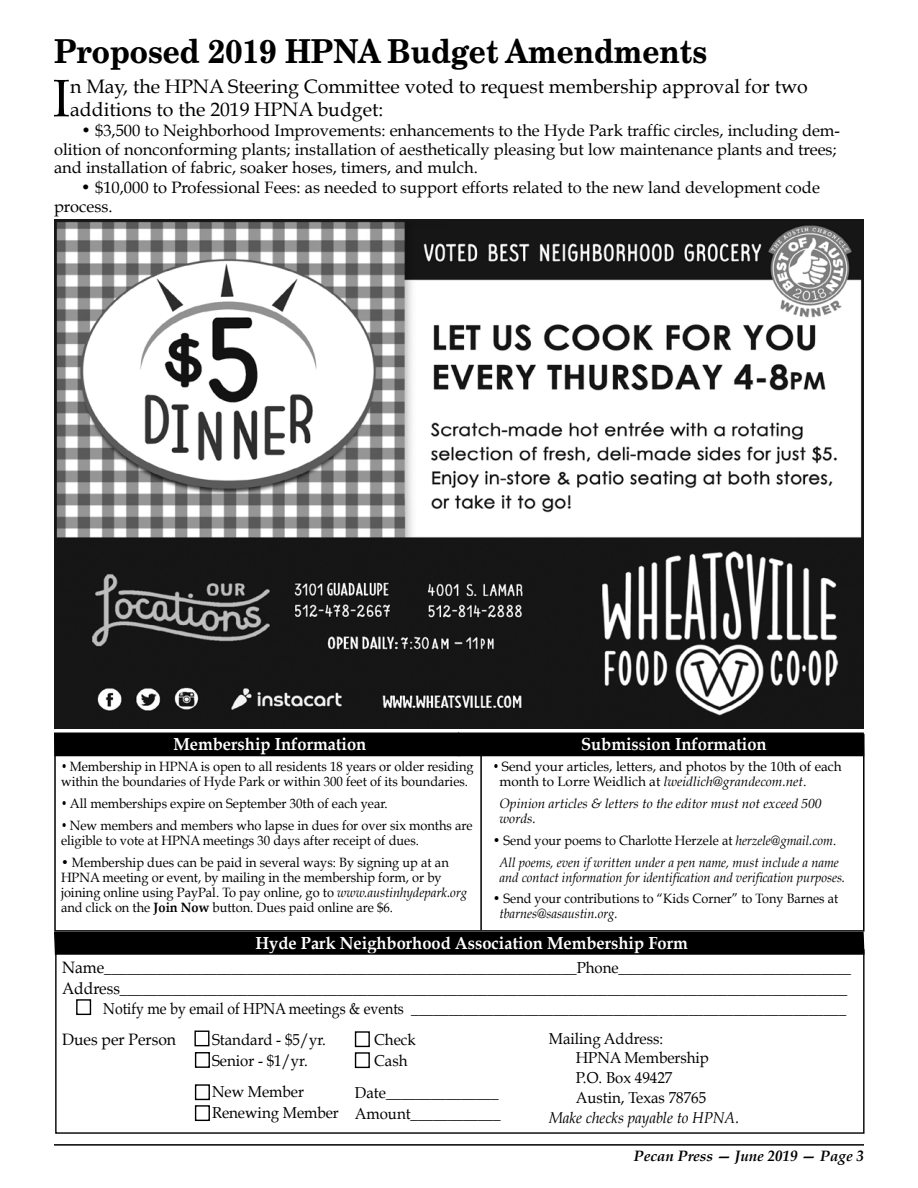
<style>
.page{position:relative;width:918px;height:1188px;background:#fff}
.page>*{position:absolute;margin:0;border:0;box-sizing:border-box;transform-origin:0 0}
.t1{font:52.8px "Book Antiqua";color:#000}
.t2{font:700 33px "New Century Schlbk";color:#000;scale:.9 1}
.t3{font:19.5px/23.2px "Book Antiqua";color:#000}
.t4{font:700 17.4px "Book Antiqua";color:#fff;scale:.95 1}
.t5{font:16.5px/18.8px "Book Antiqua";color:#000}
.t6{font:16.5px "Book Antiqua";color:#000;scale:.95 1}
.t7{font:15.75px/20.5px "Book Antiqua";color:#000;scale:.95 1}
.t8{font:15.75px "Book Antiqua";color:#000;scale:.89 1}
.t9{font:italic 15.75px "Book Antiqua";color:#000;scale:.95 1}
.t10{font:italic 700 15px "Book Antiqua";color:#000}
.t11{font:13.5px/15px "Book Antiqua";color:#000;scale:.76 1}
.t12{font:13.5px/15px "Book Antiqua";color:#000;scale:.95 1}
.t13{font:italic 13.5px/21.8px "Book Antiqua";color:#000;text-align:center;scale:.94 1}
.t14{font:13.5px/15px "Book Antiqua";color:#000;scale:.8 1}
.t15{font:italic 13.5px/15px "Book Antiqua";color:#000}
.t16{font:13.5px "Book Antiqua";color:#000;scale:.94 1}
.s1{font-style:italic}
.s2{font-weight:700}
.s3{font-style:normal}
.s4{font-size:16.5px}
</style>
<div class="page">
<hr style="left:54px;top:1144px;width:810px;height:2px;background:#000">
<svg style="left:194px;top:1030px;width:16px;height:17px"></svg>
<svg style="left:76px;top:999px;width:16px;height:17px"></svg>
<div style="left:195px;top:1084px;width:15px;height:16px;border:1px solid #000"></div>
<div style="left:195px;top:1052px;width:15px;height:16px;border:1px solid #000"></div>
<div style="left:195px;top:1105px;width:15px;height:16px;border:1px solid #000"></div>
<svg style="left:354px;top:1031px;width:16px;height:38px"></svg>
<div style="left:54px;top:932px;width:811px;height:23px;background:#000"></div>
<div style="left:54px;top:734px;width:811px;height:198px;border:2px solid #000"></div>
<div style="left:55px;top:733px;width:404px;height:23px;background:#000"></div>
<div style="left:459px;top:733px;width:405px;height:23px;background:#000"></div>
<hr style="left:480px;top:755px;width:2px;height:175px;background:#000">
<img style="left:54px;top:220px;width:810px;height:508px">
<h2 class="t2" style="left:54px;top:30px;width:727px">Proposed 2019 HPNA Budget Amendments</h2>
<h1 class="t1" style="left:52px;top:66px;width:19px">I</h1>
<p class="t3" style="left:70px;top:75px;width:739px">n May, the HPNA Steering Committee voted to request membership approval for two additions to the 2019 HPNA budget:</p>
<p class="t5" style="left:54px;top:121px;width:788px;text-indent:27px">• $3,500 to Neighborhood Improvements: enhancements to the Hyde Park traffic circles, including dem&shy;olition of nonconforming plants; installation of aesthetically pleasing but low maintenance plants and trees; and installation of fabric, soaker hoses, timers, and mulch.</p>
<p class="t5" style="left:54px;top:178px;width:767px;text-indent:27px">• $10,000 to Professional Fees: as needed to support efforts related to the new land development code process.</p>
<p class="t4" style="left:173px;top:734px;width:205px">Membership Information</p>
<p class="t4" style="left:581px;top:734px;width:197px">Submission Information</p>
<p class="t11" style="left:61px;top:759px;width:544px">• Membership in HPNA is open to all residents 18 years or older residing within the boundaries of Hyde Park or within 300 feet of its boundaries.</p>
<p class="t11" style="left:61px;top:796px;width:431px">• All memberships expire on September 30th of each year.</p>
<p class="t11" style="left:61px;top:818px;width:543px">• New members and members who lapse in dues for over six months are eligible to vote at HPNA meetings 30 days after receipt of dues.</p>
<p class="t12" style="left:61px;top:855px;width:429px">• Membership dues can be paid in several ways: By signing up at an HPNA meeting or event, by mailing in the membership form, or by joining online using PayPal. To pay online, go to <span class="s1">www.austinhydepark.org </span>and click on the <span class="s2">Join Now</span> button. Dues paid online are $6.</p>
<p class="t14" style="left:499px;top:759px;width:429px;text-indent:-7px">• Send your articles, letters, and photos by the 10th of each month to Lorre Weidlich at <span class="s1">lweidlich@grandecom.net</span>.</p>
<p class="t15" style="left:499px;top:796px;width:324px">Opinion articles &amp; letters to the editor must not exceed 500 words.</p>
<p class="t13" style="left:493px;top:830px;width:370px"><span class="s3">• Send your poems to Charlotte Herzele at</span> herzele@gmail.com<span class="s3">.<br></span>All poems, even if written under a pen name, must include a name</p>
<p class="t13" style="left:499px;top:867px;width:369px">and contact information for identification and verification purposes.</p>
<p class="t16" style="left:493px;top:891px;width:369px">• Send your contributions to “Kids Corner” to Tony Barnes at</p>
<p class="t13" style="left:499px;top:903px;width:127px">tbarnes@sasaustin.org.</p>
<p class="t4" style="left:256px;top:933px;width:456px">Hyde Park Neighborhood Association Membership Form</p>
<p class="t7" style="left:62px;top:957px;width:832px"><span class="s4">Name</span>_______________________________________________________________Phone_______________________________</p>
<p class="t7" style="left:62px;top:978px;width:828px"><span class="s4">Address</span>_________________________________________________________________________________________________</p>
<p class="t8" style="left:103px;top:999px;width:836px">Notify me by email of HPNA meetings &amp; events __________________________________________________________</p>
<p class="t6" style="left:62px;top:1029px;width:121px">Dues per Person</p>
<p class="t7" style="left:212px;top:1030px;width:121px">Standard - $5/yr.<br>Senior - $1/yr.</p>
<p class="t7" style="left:212px;top:1082px;width:135px">New Member<br>Renewing Member</p>
<p class="t7" style="left:576px;top:1028px;width:142px;line-height:19.8px;text-indent:-27px">Mailing Address:<br>HPNA Membership<br>P.O. Box 49427<br>Austin, Texas 78765</p>
<p class="t9" style="left:549px;top:1108px;width:202px">Make checks payable to HPNA.</p>
<p class="t7" style="left:374px;top:1030px;width:45px">Check<br>Cash</p>
<p class="t7" style="left:355px;top:1083px;width:155px">Date_______________<br>Amount____________</p>
<p class="t10" style="left:634px;top:1147px;width:232px">Pecan Press — June 2019 — Page 3</p>
</div>
